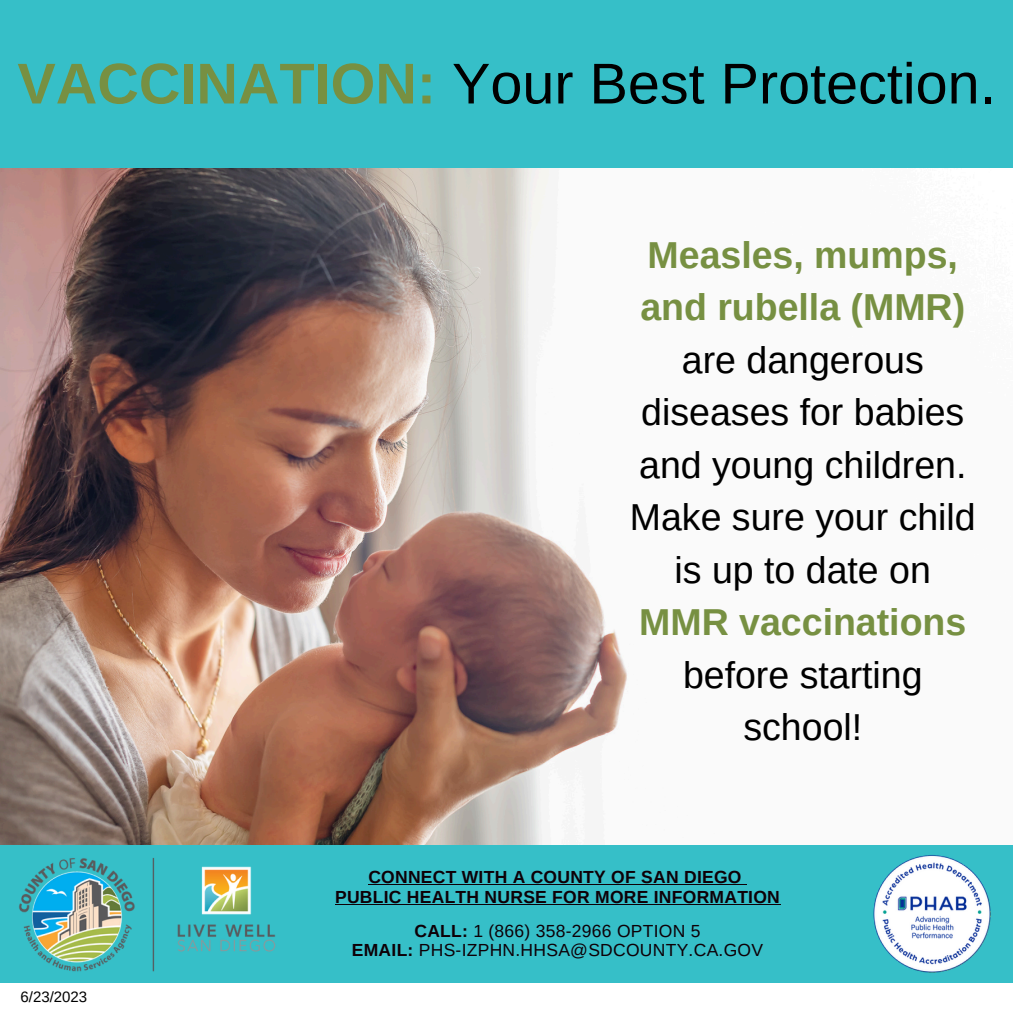
<style>
.page{position:relative;width:1013px;height:1013px;background:#fff}
.page>*{position:absolute;margin:0;border:0;box-sizing:border-box;transform-origin:0 0}
.t1{font:57.5px "Arimo";color:#000}
.t2{font:37.5px/52.5px "Arimo";color:#000;text-align:center}
.t3{font:700 17.5px/19.8px "Arimo";letter-spacing:.015em;color:#0e0007;text-align:center}
.t4{font:17.5px/19.8px "Arimo";letter-spacing:.015em;color:#0e0007;text-align:center}
.t5{font:15px "Arimo";color:#000}
.s1{font-weight:700;color:#779042}
.s2{font-weight:700}
</style>
<div class="page">
<div style="left:0;top:0;width:1012px;height:1012px;background:#36bfc8"></div>
<img style="left:0;top:168px;width:1012px;height:676px">
<div style="left:0;top:982px;width:1012px;height:30px;background:#fff"></div>
<hr style="left:368px;top:884px;width:373px;height:1px;background:#0e0007">
<hr style="left:335px;top:903px;width:445px;height:1px;background:#0e0007">
<img style="left:868px;top:844px;width:127px;height:129px">
<img style="left:0;top:858px;width:289px;height:125px">
<p class="t1" style="left:17px;top:51px;width:979px"><span class="s1">VACCINATION:</span> Your Best Protection.</p>
<h2 class="t2" style="left:630px;top:228px;width:347px"><span class="s1">Measles, mumps, and rubella (MMR) </span>are dangerous diseases for babies and young children.<br>Make sure your child is up to date on<br><span class="s1">MMR vaccinations </span>before starting school!</h2>
<p class="t5" style="left:21px;top:988px;width:68px">6/23/2023</p>
<p class="t3" style="left:335px;top:867px;width:446px">CONNECT WITH A COUNTY OF SAN DIEGO<br>PUBLIC HEALTH NURSE FOR MORE INFORMATION</p>
<h3 class="t4" style="left:352px;top:920px;width:413px"><span class="s2">CALL:</span> 1 (866) 358-2966 OPTION 5<br><span class="s2">EMAIL:</span> PHS-IZPHN.HHSA@SDCOUNTY.CA.GOV</h3>
</div>
